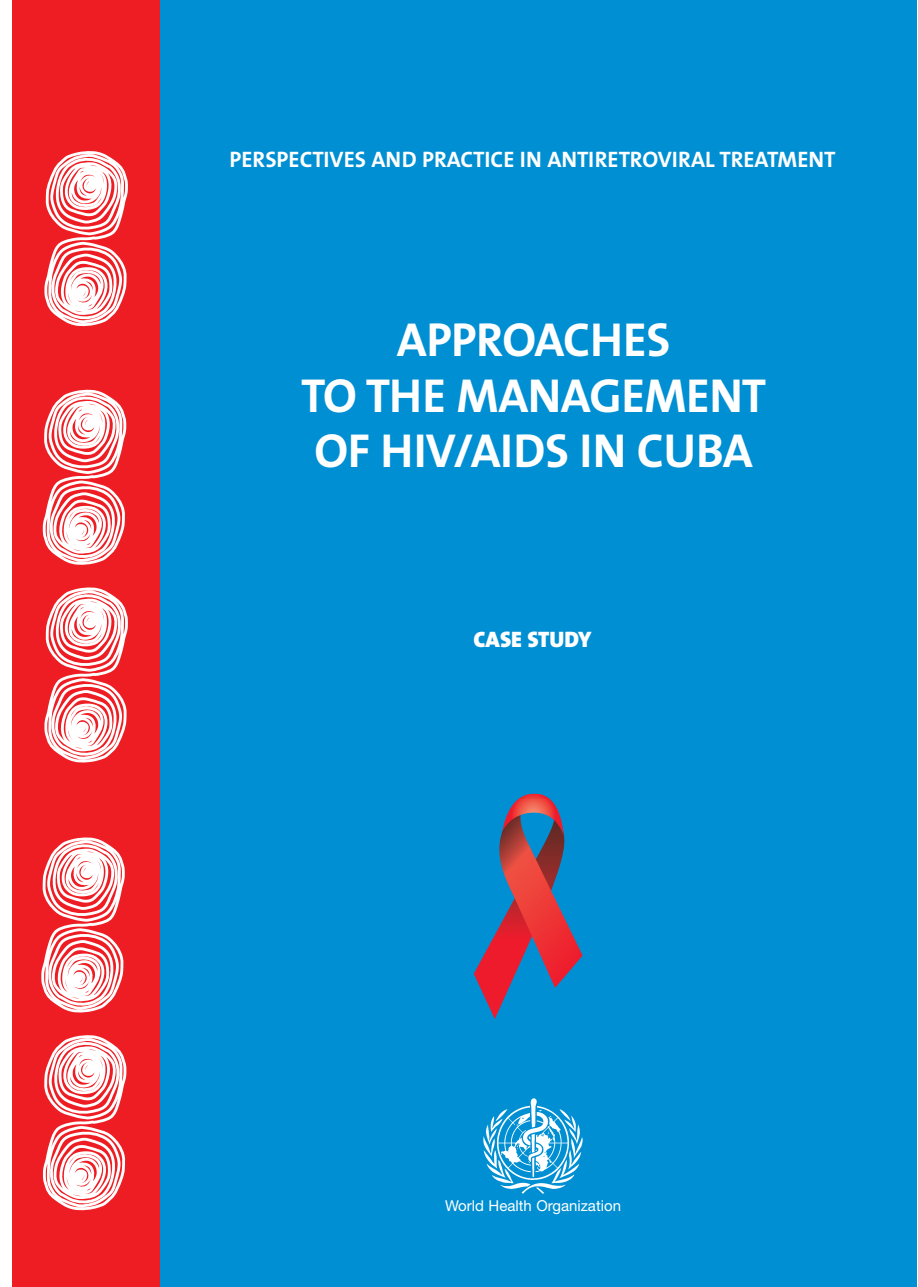
<style>
.page{position:relative;width:918px;height:1287px;background:#fff}
.page>*{position:absolute;margin:0;border:0;box-sizing:border-box;transform-origin:0 0}
.t1{font:48px/55.5px "The Sans Bold Caps";letter-spacing:-.01em;color:#fff;text-align:center}
.t2{font:22.5px "The Sans Bold Caps";color:#fff}
.t3{font:22.5px "The Sans Black Caps";color:#fff}
.t4{font:15px "Helvetica Neue";color:#fff}
</style>
<div class="page">
<div style="left:12px;top:0;width:149px;height:1287px;background:#ee1d23"></div>
<svg style="left:44px;top:151px;width:84px;height:176px"></svg>
<svg style="left:44px;top:587px;width:84px;height:176px"></svg>
<svg style="left:43px;top:390px;width:84px;height:175px"></svg>
<svg style="left:42px;top:1035px;width:85px;height:176px"></svg>
<svg style="left:41px;top:838px;width:84px;height:175px"></svg>
<div style="left:160px;top:0;width:756px;height:1287px;background:#008fd2"></div>
<img style="left:483px;top:1099px;width:99px;height:94px">
<img style="left:495px;top:933px;width:14px;height:86px">
<img style="left:542px;top:836px;width:23px;height:74px">
<img style="left:496px;top:871px;width:59px;height:118px">
<img style="left:499px;top:829px;width:43px;height:42px">
<img style="left:503px;top:798px;width:61px;height:38px">
<img style="left:520px;top:794px;width:28px;height:4px">
<p class="t2" style="left:230px;top:146px;width:607px">PERSPECTIVES AND PRACTICE IN ANTIRETROVIRAL TREATMENT</p>
<h1 class="t1" style="left:301px;top:312px;width:467px">APPROACHES<br>TO THE MANAGEMENT<br>OF HIV/AIDS IN CUBA</h1>
<p class="t3" style="left:474px;top:626px;width:120px">CASE STUDY</p>
<p class="t4" style="left:445px;top:1200px;width:177px">World Health Organization</p>
</div>
